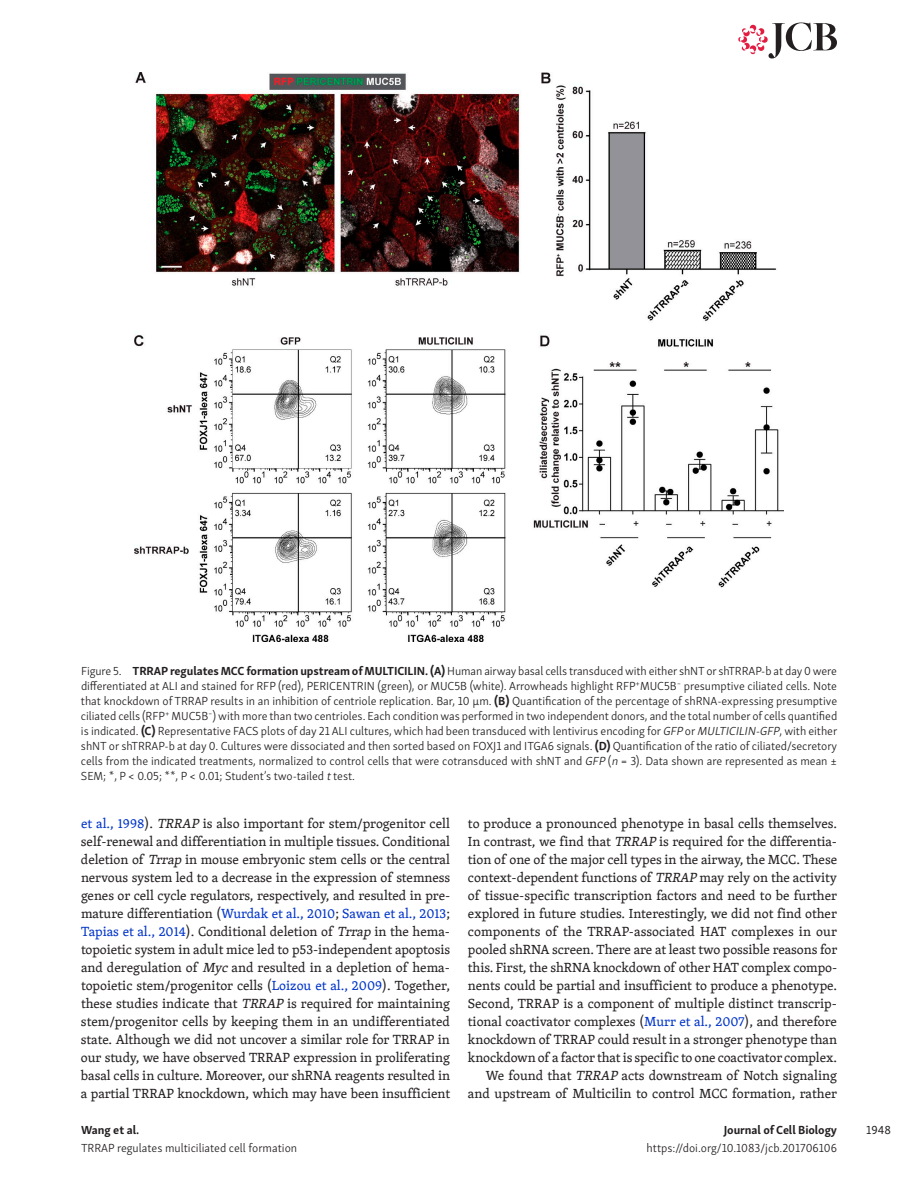
<style>
.page{position:relative;width:918px;height:1188px;background:#fff}
.page>*{position:absolute;margin:0;border:0;box-sizing:border-box;transform-origin:0 0}
.t1{font:13.5px/18px "Skolar PE";letter-spacing:-.005em;color:#231f20;text-align:justify}
.t2{font:300 12px/15px "Skolar Sans PE";color:#231f20;text-align:justify}
.t3{font:700 12px "Skolar Sans PE";letter-spacing:-.005em;color:#231f20}
.t4{font:12px "Skolar Sans PE";color:#231f20}
.s1{font-weight:700}
.s2{font-style:italic}
.s3{color:#0034c9}
</style>
<div class="page">
<svg style="left:738px;top:23px;width:99px;height:35px"></svg>
<img style="left:135px;top:72px;width:648px;height:570px">
<p class="t2" style="left:81px;top:662px;width:758px">Figure 5. <span class="s1">TRRAP regulates MCC formation upstream of MULTICILIN. (A)</span> Human airway basal cells transduced with either shNT or shTRRAP-b at day 0 were differentiated at ALI and stained for RFP (red), PERICENTRIN (green), or MUC5B (white). Arrowheads highlight RFP<sup>+</sup>MUC5B<sup>−</sup> presumptive ciliated cells. Note that knockdown of TRRAP results in an inhibition of centriole replication. Bar, 10 µm. <span class="s1">(B)</span> Quantification of the percentage of shRNA-expressing presumptive ciliated cells (RFP<sup>+</sup> MUC5B<sup>−</sup>) with more than two centrioles. Each condition was performed in two independent donors, and the total number of cells quantified is indicated. <span class="s1">(C)</span> Representative FACS plots of day 21 ALI cultures, which had been transduced with lentivirus encoding for <span class="s2">GFP</span> or <span class="s2">MULTICILIN-GFP</span>, with either shNT or shTRRAP-b at day 0. Cultures were dissociated and then sorted based on FOXJ1 and ITGA6 signals. <span class="s1">(D)</span> Quantification of the ratio of ciliated/secretory cells from the indicated treatments, normalized to control cells that were cotransduced with shNT and <span class="s2">GFP</span> (<span class="s2">n</span> = 3). Data shown are represented as mean ± SEM; *, P &lt; 0.05; **, P &lt; 0.01; Student’s two-tailed <span class="s2">t</span>test.</p>
<p class="t1" style="left:81px;top:814px;width:371px"><span class="s3">et al., 1998</span>). <span class="s2">TRRAP</span> is also important for stem/progenitor cell self-renewal and differentiation in multiple tissues. Conditional deletion of <span class="s2">Trrap</span> in mouse embryonic stem cells or the central nervous system led to a decrease in the expression of stemness genes or cell cycle regulators, respectively, and resulted in pre&shy;mature differentiation (<span class="s3">Wurdak et al., 2010</span>; <span class="s3">Sawan et al., 2013</span>; <span class="s3">Tapias et al., 2014</span>). Conditional deletion of <span class="s2">Trrap</span> in the hema&shy;topoietic system in adult mice led to p53-independent apoptosis and deregulation of <span class="s2">Myc</span>and resulted in a depletion of hema&shy;topoietic stem/progenitor cells (<span class="s3">Loizou et al., 2009</span>). Together, these studies indicate that <span class="s2">TRRAP</span> is required for maintaining stem/progenitor cells by keeping them in an undifferentiated state. Although we did not uncover a similar role for TRRAP in our study, we have observed TRRAP expression in proliferating basal cells in culture. Moreover, our shRNA reagents resulted in a partial TRRAP knockdown, which may have been insufficient</p>
<p class="t1" style="left:468px;top:814px;width:371px;text-align:right">to produce a pronounced phenotype in basal cells themselves.<br>In contrast, we find that <span class="s2">TRRAP</span> is required for the differentia&shy;tion of one of the major cell types in the airway, the MCC. These context-dependent functions of <span class="s2">TRRAP</span> may rely on the activity of tissue-specific transcription factors and need to be further explored in future studies. Interestingly, we did not find other components of the TRRAP-associated HAT complexes in our pooled shRNA screen. There are at least two possible reasons for this. First, the shRNA knockdown of other HAT complex compo&shy;nents could be partial and insufficient to produce a phenotype.<br>Second, TRRAP is a component of multiple distinct transcrip&shy;tional coactivator complexes (<span class="s3">Murr et al., 2007</span>), and therefore knockdown of TRRAP could result in a stronger phenotype than knockdown of a factor that is specific to one coactivator complex.<br>We found that <span class="s2">TRRAP</span> acts downstream of Notch signaling and upstream of Multicilin to control MCC formation, rather</p>
<p class="t3" style="left:81px;top:1120px;width:60px">Wang et al.</p>
<p class="t2" style="left:81px;top:1140px;width:218px">TRRAP regulates multiciliated cell formation</p>
<p class="t3" style="left:724px;top:1120px;width:115px">Journal of Cell Biology</p>
<p class="t2" style="left:647px;top:1140px;width:192px">https://doi.org/10.1083/jcb.201706106</p>
<p class="t4" style="left:866px;top:1121px;width:26px">1948</p>
</div>
